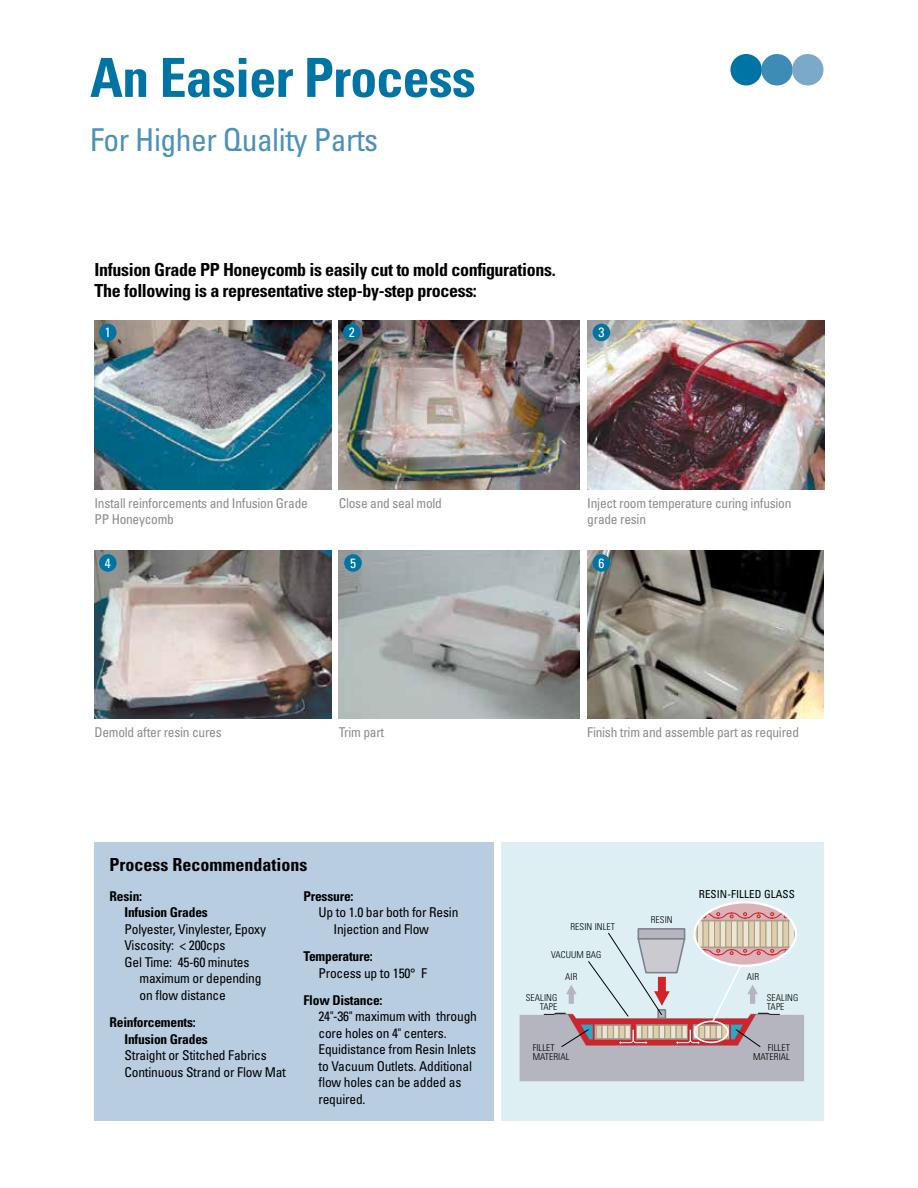
<style>
.page{position:relative;width:918px;height:1188px;background:#fff}
.page>*{position:absolute;margin:0;border:0;box-sizing:border-box;transform-origin:0 0}
.t1{font:700 condensed 54px "Univers";letter-spacing:-.015em;color:#0074a4}
.t2{font:condensed 31.5px "Univers";letter-spacing:-.015em;color:#4c91ba}
.t3{font:700 condensed 18px/21.6px "Univers";letter-spacing:-.02em;color:#000}
.t4{font:700 condensed 18px "Univers";color:#000}
.t5{font:condensed 13.5px/16.5px "Univers";letter-spacing:-.015em;color:#000}
.t6{font:condensed 13.5px/16.5px "Univers";letter-spacing:-.02em;color:#8a8c8e}
.t7{font:700 condensed 13.5px/16.5px "Univers";letter-spacing:-.015em;color:#000}
.t8{font:condensed 13.5px "Univers";color:#fff}
.t9{font:condensed 10.95px "Univers";letter-spacing:.005em;color:#000}
.t10{font:300 condensed 9.45px/9px "Univers";letter-spacing:.01em;color:#000}
</style>
<div class="page">
<div style="left:730px;top:54px;width:32px;height:32px;background:#0074a4;border-radius:50%"></div>
<div style="left:761px;top:54px;width:32px;height:32px;background:#3e8bb6;border-radius:50%"></div>
<div style="left:792px;top:54px;width:32px;height:32px;background:#7ba9c9;border-radius:50%"></div>
<div style="left:94px;top:842px;width:400px;height:278px;background:#b8cddf"></div>
<img style="left:339px;top:550px;width:241px;height:169px">
<div style="left:344px;top:554px;width:18px;height:18px;background:#0074a4;border-radius:50%"></div>
<img style="left:94px;top:321px;width:237px;height:168px">
<div style="left:99px;top:324px;width:18px;height:17px;background:#0074a4;border-radius:50%"></div>
<img style="left:339px;top:321px;width:241px;height:168px">
<div style="left:343px;top:324px;width:18px;height:17px;background:#0074a4;border-radius:50%"></div>
<img style="left:587px;top:321px;width:237px;height:168px">
<div style="left:593px;top:324px;width:17px;height:17px;background:#0074a4;border-radius:50%"></div>
<img style="left:94px;top:550px;width:237px;height:169px">
<div style="left:99px;top:554px;width:18px;height:18px;background:#0074a4;border-radius:50%"></div>
<img style="left:587px;top:550px;width:237px;height:169px">
<div style="left:593px;top:554px;width:17px;height:18px;background:#0074a4;border-radius:50%"></div>
<div style="left:502px;top:842px;width:322px;height:278px;background:#deeff3"></div>
<svg style="left:694px;top:902px;width:102px;height:64px"></svg>
<svg style="left:520px;top:912px;width:284px;height:169px"></svg>
<h1 class="t1" style="left:90px;top:45px;width:387px">An Easier Process</h1>
<h2 class="t2" style="left:90px;top:120px;width:290px">For Higher Quality Parts</h2>
<h3 class="t3" style="left:94px;top:258px;width:463px">Infusion Grade PP Honeycomb is easily cut to mold configurations.<br>The following is a representative step-by-step process:</h3>
<p class="t8" style="left:105px;top:324px;width:7px">1</p>
<p class="t8" style="left:349px;top:324px;width:7px">2</p>
<p class="t8" style="left:598px;top:324px;width:7px">3</p>
<p class="t6" style="left:94px;top:494px;width:215px">Install reinforcements and Infusion Grade<br>PP Honeycomb</p>
<p class="t6" style="left:339px;top:494px;width:105px">Close and seal mold</p>
<p class="t6" style="left:587px;top:494px;width:206px">Inject room temperature curing infusion grade resin</p>
<p class="t8" style="left:105px;top:554px;width:7px">4</p>
<p class="t8" style="left:598px;top:554px;width:7px">6</p>
<p class="t8" style="left:350px;top:554px;width:7px">5</p>
<p class="t6" style="left:94px;top:724px;width:129px">Demold after resin cures</p>
<p class="t6" style="left:339px;top:724px;width:47px">Trim part</p>
<h3 class="t4" style="left:109px;top:854px;width:199px">Process Recommendations</h3>
<p class="t7" style="left:124px;top:888px;width:85px;text-indent:-15px">Resin:<br>Infusion Grades</p>
<p class="t5" style="left:124px;top:921px;width:143px">Polyester, Vinylester, Epoxy<br>Viscosity: &lt; 200cps<br>Gel Time: 45-60 minutes</p>
<p class="t5" style="left:139px;top:970px;width:124px">maximum or depending on flow distance</p>
<p class="t7" style="left:124px;top:1014px;width:85px;text-indent:-15px">Reinforcements:<br>Infusion Grades</p>
<p class="t5" style="left:124px;top:1047px;width:163px">Straight or Stitched Fabrics<br>Continuous Strand or Flow Mat</p>
<p class="t7" style="left:303px;top:888px;width:52px">Pressure:</p>
<p class="t5" style="left:333px;top:904px;width:126px;text-indent:-15px">Up to 1.0 bar both for Resin<br>Injection and Flow</p>
<p class="t7" style="left:303px;top:948px;width:71px">Temperature:</p>
<p class="t5" style="left:318px;top:964px;width:110px">Process up to 150° F</p>
<p class="t7" style="left:303px;top:992px;width:81px">Flow Distance:</p>
<p class="t5" style="left:318px;top:1008px;width:160px">24"-36" maximum with through core holes on 4" centers.<br>Equidistance from Resin Inlets to Vacuum Outlets. Additional flow holes can be added as required.</p>
<p class="t6" style="left:587px;top:724px;width:213px">Finish trim and assemble part as required</p>
<p class="t10" style="left:570px;top:922px;width:46px">RESIN INLET</p>
<p class="t10" style="left:551px;top:950px;width:52px">VACUUM BAG</p>
<p class="t10" style="left:651px;top:915px;width:23px">RESIN</p>
<p class="t9" style="left:699px;top:887px;width:98px">RESIN-FILLED GLASS</p>
<p class="t10" style="left:565px;top:972px;width:14px">AIR</p>
<p class="t10" style="left:747px;top:972px;width:14px">AIR</p>
<p class="t10" style="left:526px;top:993px;width:33px;text-align:right">SEALING<br>TAPE</p>
<p class="t10" style="left:533px;top:1043px;width:38px">FILLET<br>MATERIAL</p>
<p class="t10" style="left:753px;top:1043px;width:38px;text-align:right">FILLET<br>MATERIAL</p>
<p class="t10" style="left:767px;top:993px;width:33px">SEALING<br>TAPE</p>
</div>
